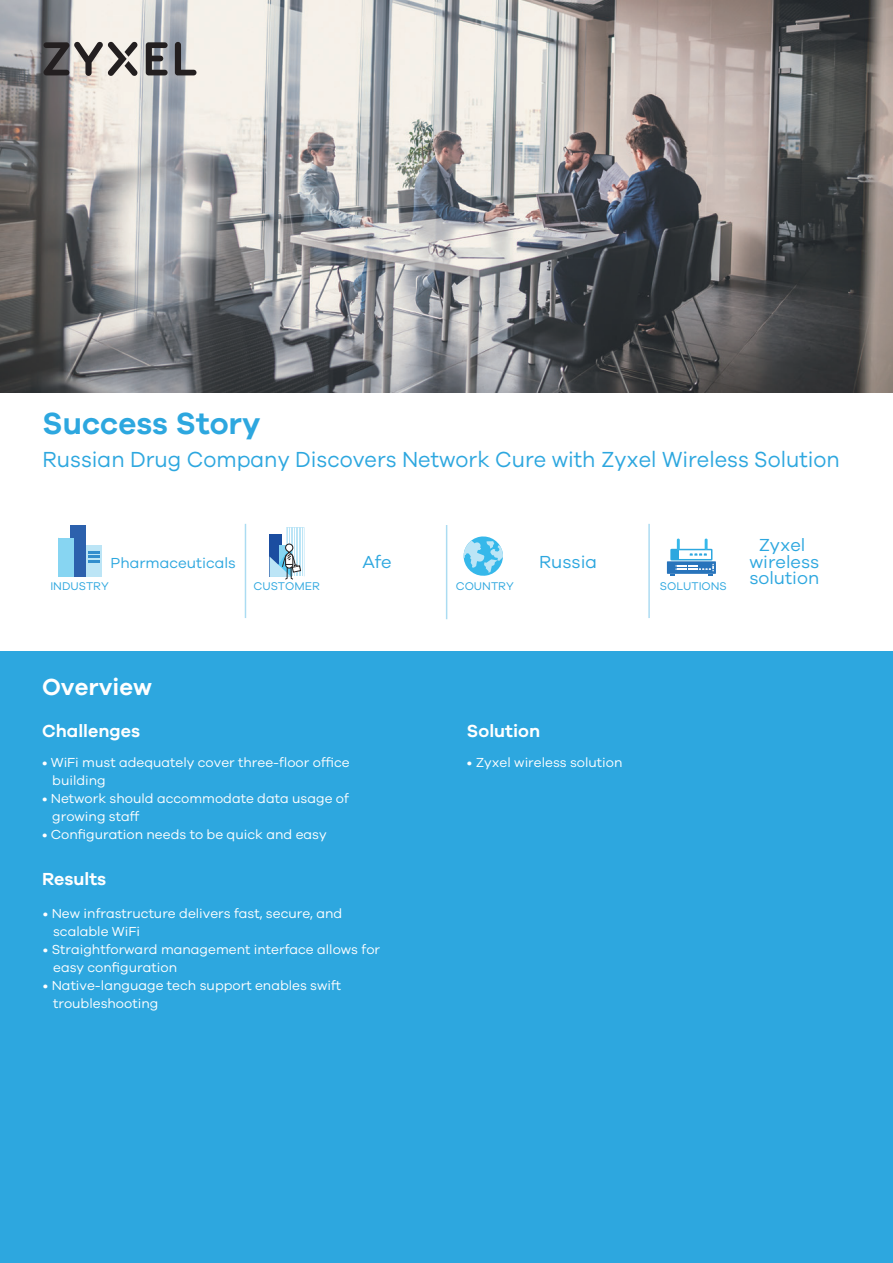
<style>
.page{position:relative;width:893px;height:1263px;background:#fff}
.page>*{position:absolute;margin:0;border:0;box-sizing:border-box;transform-origin:0 0}
.t1{font:600 31.5px "Galano Grotesque";color:#2da7df}
.t2{font:600 24px "Galano Grotesque";color:#fff}
.t3{font:22.5px "Galano Grotesque";color:#2da7df;scale:.95 1}
.t4{font:18px/16.5px "Galano Grotesque";color:#2da7df;text-align:center}
.t5{font:600 18px "Galano Grotesque";color:#fff}
.t6{font:15px "Galano Grotesque";color:#2da7df}
.t7{font:13.5px/18px "Galano Grotesque";color:#fff}
.t8{font:11.55px "Galano Grotesque";color:#2da7df}
</style>
<div class="page">
<div style="left:0;top:651px;width:893px;height:612px;background:#2da7df"></div>
<img style="left:0;top:0;width:893px;height:392px">
<svg style="left:175px;top:42px;width:21px;height:33px"></svg>
<svg style="left:146px;top:42px;width:22px;height:33px"></svg>
<svg style="left:43px;top:41px;width:95px;height:35px;background:#908c89"></svg>
<hr style="left:245px;top:524px;width:1px;height:94px;background:#2da7df">
<hr style="left:446px;top:525px;width:1px;height:94px;background:#2da7df">
<hr style="left:648px;top:524px;width:2px;height:94px;background:#2da7df">
<div style="left:70px;top:525px;width:16px;height:52px;background:#2c61ad"></div>
<div style="left:58px;top:538px;width:16px;height:39px;background:#87d5f2"></div>
<div style="left:86px;top:545px;width:16px;height:32px;background:#bce5f6"></div>
<svg style="left:89px;top:551px;width:11px;height:11px"></svg>
<svg style="left:270px;top:527px;width:35px;height:53px"></svg>
<svg style="left:463px;top:536px;width:40px;height:40px"></svg>
<div style="left:667px;top:561px;width:49px;height:13px;background:#2874bb"></div>
<svg style="left:670px;top:564px;width:44px;height:12px"></svg>
<div style="left:670px;top:549px;width:42px;height:11px;border:2px solid #2da7df"></div>
<div style="left:671px;top:550px;width:8px;height:10px;background:#2da7df"></div>
<svg style="left:690px;top:538px;width:18px;height:18px"></svg>
<svg style="left:677px;top:538px;width:3px;height:12px"></svg>
<h1 class="t1" style="left:43px;top:404px;width:219px">Success Story</h1>
<h3 class="t3" style="left:43px;top:446px;width:841px">Russian Drug Company Discovers Network Cure with Zyxel Wireless Solution</h3>
<p class="t6" style="left:111px;top:554px;width:127px">Pharmaceuticals</p>
<p class="t8" style="left:50px;top:579px;width:60px">INDUSTRY</p>
<h3 class="t4" style="left:362px;top:553px;width:31px">Afe</h3>
<h3 class="t4" style="left:539px;top:553px;width:59px">Russia</h3>
<p class="t8" style="left:253px;top:579px;width:68px">CUSTOMER</p>
<p class="t8" style="left:456px;top:579px;width:59px">COUNTRY</p>
<p class="t8" style="left:660px;top:579px;width:68px">SOLUTIONS</p>
<h3 class="t4" style="left:749px;top:536px;width:71px">Zyxel wireless solution</h3>
<h2 class="t2" style="left:42px;top:673px;width:111px">Overview</h2>
<h3 class="t5" style="left:42px;top:720px;width:100px">Challenges</h3>
<p class="t7" style="left:52px;top:753px;width:299px;text-indent:-10px">• WiFi must adequately cover three-floor office building</p>
<p class="t7" style="left:52px;top:789px;width:298px;text-indent:-10px">• Network should accommodate data usage of growing staff</p>
<p class="t7" style="left:42px;top:825px;width:286px">• Configuration needs to be quick and easy</p>
<h3 class="t5" style="left:42px;top:868px;width:66px">Results</h3>
<p class="t7" style="left:53px;top:904px;width:291px;text-indent:-10px">• New infrastructure delivers fast, secure, and scalable WiFi</p>
<p class="t7" style="left:53px;top:940px;width:328px;text-indent:-10px">• Straightforward management interface allows for easy configuration</p>
<p class="t7" style="left:53px;top:976px;width:290px;text-indent:-10px">• Native-language tech support enables swift troubleshooting</p>
<h3 class="t5" style="left:467px;top:720px;width:75px">Solution</h3>
<p class="t7" style="left:467px;top:753px;width:157px">• Zyxel wireless solution</p>
</div>
